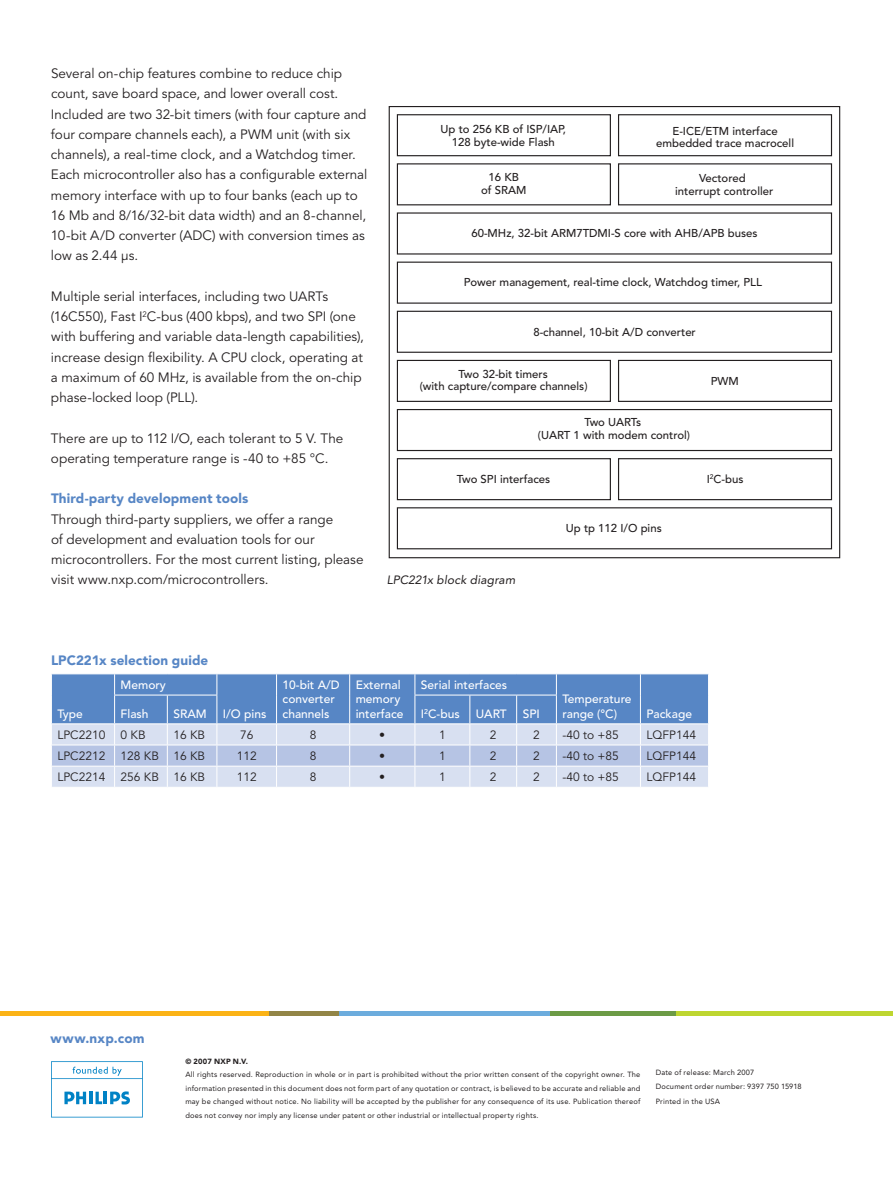
<style>
.page{position:relative;width:893px;height:1188px;background:#fff}
.page>*{position:absolute;margin:0;border:0;box-sizing:border-box;transform-origin:0 0}
.t1{font:13.5px/20.2px "Avenir";color:#231f20}
.t2{font:900 13.5px "Avenir";letter-spacing:.005em;color:#5786c5}
.t3{font:500 12px/14.4px "Avenir";color:#fff}
.t4{font:12px "Avenir";color:#231f20}
.t5{font:italic 12px "Avenir";letter-spacing:.015em;color:#231f20}
.t6{font:500 11.4px/12.5px "Avenir";color:#231f20;text-align:center}
.t7{font:7.5px/13.5px "Avenir";letter-spacing:.025em;color:#231f20;text-align:justify}
.t8{font:900 7.5px "Avenir";letter-spacing:.025em;color:#231f20}
</style>
<div class="page">
<hr style="left:339px;top:1011px;width:212px;height:4px;background:#6cacdd">
<hr style="left:0;top:1011px;width:269px;height:4px;background:#fbb316">
<hr style="left:269px;top:1011px;width:70px;height:4px;background:#928547">
<hr style="left:676px;top:1011px;width:217px;height:4px;background:#bed630">
<hr style="left:551px;top:1011px;width:125px;height:4px;background:#6c9b46">
<svg style="left:51px;top:1061px;width:92px;height:57px"></svg>
<div style="left:397px;top:114px;width:214px;height:42px;border:1px solid #231f20"></div>
<div style="left:618px;top:114px;width:214px;height:42px;border:1px solid #231f20"></div>
<div style="left:397px;top:163px;width:214px;height:42px;border:1px solid #231f20"></div>
<div style="left:397px;top:262px;width:435px;height:42px;border:1px solid #231f20"></div>
<div style="left:618px;top:163px;width:214px;height:42px;border:1px solid #231f20"></div>
<div style="left:397px;top:311px;width:435px;height:42px;border:1px solid #231f20"></div>
<div style="left:397px;top:360px;width:214px;height:42px;border:1px solid #231f20"></div>
<div style="left:618px;top:360px;width:214px;height:42px;border:1px solid #231f20"></div>
<div style="left:397px;top:409px;width:435px;height:42px;border:1px solid #231f20"></div>
<div style="left:397px;top:458px;width:214px;height:42px;border:1px solid #231f20"></div>
<div style="left:618px;top:458px;width:214px;height:42px;border:1px solid #231f20"></div>
<div style="left:397px;top:507px;width:435px;height:42px;border:1px solid #231f20"></div>
<svg style="left:51px;top:674px;width:658px;height:113px;background:#9db6dc"></svg>
<p class="t1" style="left:51px;top:64px;width:318px">Several on-chip features combine to reduce chip count, save board space, and lower overall cost.<br>Included are two 32-bit timers (with four capture and four compare channels each), a PWM unit (with six channels), a real-time clock, and a Watchdog timer.<br>Each microcontroller also has a configurable external memory interface with up to four banks (each up to 16 Mb and 8/16/32-bit data width) and an 8-channel, 10-bit A/D converter (ADC) with conversion times as low as 2.44 µs.</p>
<p class="t1" style="left:51px;top:286px;width:315px">Multiple serial interfaces, including two UARTs (16C550), Fast I<sup>2</sup>C-bus (400 kbps), and two SPI (one with buffering and variable data-length capabilities), increase design flexibility. A CPU clock, operating at a maximum of 60 MHz, is available from the on-chip phase-locked loop (PLL).</p>
<p class="t1" style="left:51px;top:428px;width:294px">There are up to 112 I/O, each tolerant to 5 V. The operating temperature range is -40 to +85 °C.</p>
<p class="t2" style="left:51px;top:490px;width:199px">Third-party development tools</p>
<p class="t1" style="left:51px;top:509px;width:314px">Through third-party suppliers, we offer a range<br>of development and evaluation tools for our microcontrollers. For the most current listing, please visit www.nxp.com/microcontrollers.</p>
<p class="t6" style="left:441px;top:124px;width:127px">Up to 256 KB of ISP/IAP,<br>128 byte-wide Flash</p>
<p class="t6" style="left:481px;top:171px;width:47px">16 KB<br>of SRAM</p>
<p class="t6" style="left:656px;top:125px;width:140px">E-ICE/ETM interface embedded trace macrocell</p>
<p class="t6" style="left:675px;top:172px;width:100px">Vectored<br>interrupt controller</p>
<p class="t6" style="left:471px;top:227px;width:287px">60-MHz, 32-bit ARM7TDMI-S core with AHB/APB buses</p>
<p class="t6" style="left:464px;top:276px;width:300px">Power management, real-time clock, Watchdog timer, PLL</p>
<p class="t6" style="left:533px;top:326px;width:164px">8-channel, 10-bit A/D converter</p>
<p class="t6" style="left:420px;top:368px;width:169px">Two 32-bit timers<br>(with capture/compare channels)</p>
<p class="t6" style="left:538px;top:416px;width:154px">Two UARTs<br>(UART 1 with modem control)</p>
<p class="t6" style="left:457px;top:473px;width:95px">Two SPI interfaces</p>
<p class="t5" style="left:387px;top:573px;width:130px">LPC221x block diagram</p>
<p class="t6" style="left:566px;top:523px;width:97px">Up tp 112 I/O pins</p>
<p class="t6" style="left:711px;top:375px;width:29px">PWM</p>
<p class="t6" style="left:707px;top:473px;width:38px">I<sup>2</sup>C-bus</p>
<p class="t2" style="left:51px;top:652px;width:159px">LPC221x selection guide</p>
<p class="t3" style="left:57px;top:707px;width:27px">Type</p>
<p class="t3" style="left:283px;top:678px;width:59px">10-bit A/D converter channels</p>
<p class="t3" style="left:356px;top:678px;width:49px">External memory interface</p>
<p class="t3" style="left:421px;top:678px;width:88px">Serial interfaces</p>
<p class="t3" style="left:121px;top:678px;width:47px">Memory</p>
<p class="t3" style="left:562px;top:692px;width:71px">Temperature</p>
<p class="t3" style="left:121px;top:707px;width:29px">Flash</p>
<p class="t3" style="left:173px;top:707px;width:35px">SRAM</p>
<p class="t3" style="left:421px;top:707px;width:40px">I<sup>2</sup>C-bus</p>
<p class="t3" style="left:562px;top:707px;width:56px">range (°C)</p>
<p class="t3" style="left:646px;top:707px;width:47px">Package</p>
<p class="t3" style="left:223px;top:707px;width:45px">I/O pins</p>
<p class="t3" style="left:476px;top:707px;width:32px">UART</p>
<p class="t3" style="left:523px;top:707px;width:19px">SPI</p>
<p class="t4" style="left:57px;top:728px;width:50px">LPC2210</p>
<p class="t4" style="left:121px;top:728px;width:27px">0 KB</p>
<p class="t4" style="left:173px;top:728px;width:33px">16 KB</p>
<p class="t4" style="left:240px;top:728px;width:15px">76</p>
<p class="t4" style="left:310px;top:728px;width:8px">8</p>
<p class="t4" style="left:379px;top:728px;width:7px">•</p>
<p class="t4" style="left:439px;top:728px;width:8px">1</p>
<p class="t4" style="left:490px;top:728px;width:8px">2</p>
<p class="t4" style="left:533px;top:728px;width:8px">2</p>
<p class="t4" style="left:562px;top:728px;width:58px">-40 to +85</p>
<p class="t4" style="left:646px;top:728px;width:51px">LQFP144</p>
<p class="t4" style="left:57px;top:749px;width:50px">LPC2212</p>
<p class="t4" style="left:121px;top:749px;width:86px">128 KB 16 KB</p>
<p class="t4" style="left:237px;top:749px;width:22px">112</p>
<p class="t4" style="left:310px;top:749px;width:8px">8</p>
<p class="t4" style="left:379px;top:749px;width:7px">•</p>
<p class="t4" style="left:439px;top:749px;width:8px">1</p>
<p class="t4" style="left:490px;top:749px;width:8px">2</p>
<p class="t4" style="left:533px;top:749px;width:8px">2</p>
<p class="t4" style="left:562px;top:749px;width:58px">-40 to +85</p>
<p class="t4" style="left:646px;top:749px;width:51px">LQFP144</p>
<p class="t4" style="left:57px;top:770px;width:50px">LPC2214</p>
<p class="t4" style="left:121px;top:770px;width:86px">256 KB 16 KB</p>
<p class="t4" style="left:237px;top:770px;width:22px">112</p>
<p class="t4" style="left:310px;top:770px;width:8px">8</p>
<p class="t4" style="left:379px;top:770px;width:7px">•</p>
<p class="t4" style="left:439px;top:770px;width:8px">1</p>
<p class="t4" style="left:490px;top:770px;width:8px">2</p>
<p class="t4" style="left:533px;top:770px;width:8px">2</p>
<p class="t4" style="left:562px;top:770px;width:58px">-40 to +85</p>
<p class="t4" style="left:646px;top:770px;width:51px">LQFP144</p>
<p class="t2" style="left:51px;top:1030px;width:95px">www.nxp.com</p>
<p class="t8" style="left:185px;top:1056px;width:64px">© 2007 NXP N.V.</p>
<p class="t7" style="left:185px;top:1068px;width:457px">All rights reserved. Reproduction in whole or in part is prohibited without the prior written consent of the copyright owner. The information presented in this document does not form part of any quotation or contract, is believed to be accurate and reliable and may be changed without notice. No liability will be accepted by the publisher for any consequence of its use. Publication thereof does not convey nor imply any license under patent or other industrial or intellectual property rights.</p>
<p class="t7" style="left:656px;top:1065px;width:147px;line-height:14.2px;text-align:left">Date of release: March 2007<br>Document order number: 9397 750 15918<br>Printed in the USA</p>
</div>
